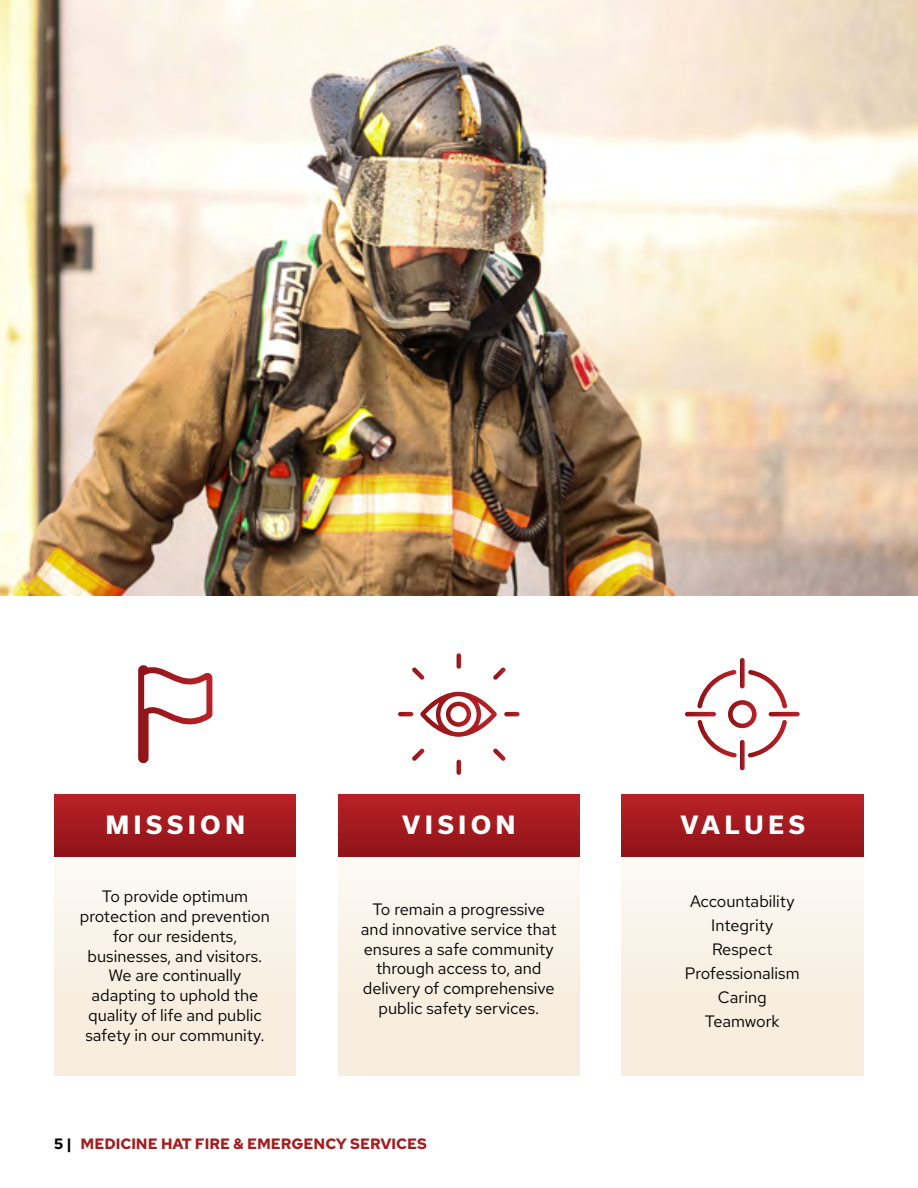
<style>
.page{position:relative;width:918px;height:1188px;background:#fff}
.page>*{position:absolute;margin:0;border:0;box-sizing:border-box;transform-origin:0 0}
.t1{font:800 24px "Usual";letter-spacing:.2em;color:#fff}
.t2{font:16.5px/19.8px "Red Hat Text";color:#000;text-align:center}
.t3{font:700 15px "Red Hat Text";color:#a41e21}
.s1{color:#000}
</style>
<div class="page">
<img style="left:0;top:0;width:918px;height:595px">
<svg style="left:338px;top:856px;width:242px;height:220px"></svg>
<div style="left:338px;top:794px;width:242px;height:62px;background:linear-gradient(to bottom,#ba2127,#8f1418)"></div>
<svg style="left:54px;top:856px;width:242px;height:220px"></svg>
<div style="left:54px;top:794px;width:242px;height:62px;background:linear-gradient(to bottom,#ba2127,#8f1418)"></div>
<svg style="left:622px;top:856px;width:241px;height:220px"></svg>
<div style="left:622px;top:794px;width:241px;height:62px;background:linear-gradient(to bottom,#ba2127,#8f1418)"></div>
<div style="left:740px;top:658px;width:5px;height:30px;background:#a21a1f;border-radius:2px"></div>
<div style="left:740px;top:740px;width:5px;height:30px;background:#a21a1f;border-radius:2px"></div>
<svg style="left:769px;top:712px;width:31px;height:4px"></svg>
<hr style="left:685px;top:712px;width:31px;height:4px;background:#97161b;border-radius:2px">
<svg style="left:697px;top:670px;width:90px;height:88px"></svg>
<svg style="left:457px;top:653px;width:4px;height:16px"></svg>
<svg style="left:412px;top:668px;width:12px;height:12px"></svg>
<svg style="left:398px;top:712px;width:15px;height:4px"></svg>
<svg style="left:412px;top:749px;width:12px;height:12px"></svg>
<svg style="left:457px;top:760px;width:4px;height:15px"></svg>
<svg style="left:493px;top:749px;width:12px;height:12px"></svg>
<svg style="left:504px;top:712px;width:16px;height:4px"></svg>
<svg style="left:493px;top:668px;width:12px;height:12px"></svg>
<svg style="left:420px;top:692px;width:77px;height:45px"></svg>
<svg style="left:138px;top:665px;width:75px;height:99px"></svg>
<h1 class="t1" style="left:106px;top:811px;width:141px">MISSION</h1>
<h1 class="t1" style="left:402px;top:811px;width:114px">VISION</h1>
<h1 class="t1" style="left:680px;top:811px;width:126px">VALUES</h1>
<p class="t2" style="left:80px;top:886px;width:192px">To provide optimum protection and prevention for our residents, businesses, and visitors.<br>We are continually adapting to uphold the quality of life and public safety in our community.</p>
<p class="t2" style="left:361px;top:899px;width:197px">To remain a progressive and innovative service that ensures a safe community through access to, and delivery of comprehensive public safety services.</p>
<p class="t2" style="left:685px;top:889px;width:116px;line-height:24px">Accountability<br>Integrity<br>Respect<br>Professionalism<br>Caring<br>Teamwork</p>
<p class="t3" style="left:54px;top:1134px;width:374px"><span class="s1">5 |</span> MEDICINE HAT FIRE &amp; EMERGENCY SERVICES</p>
</div>
